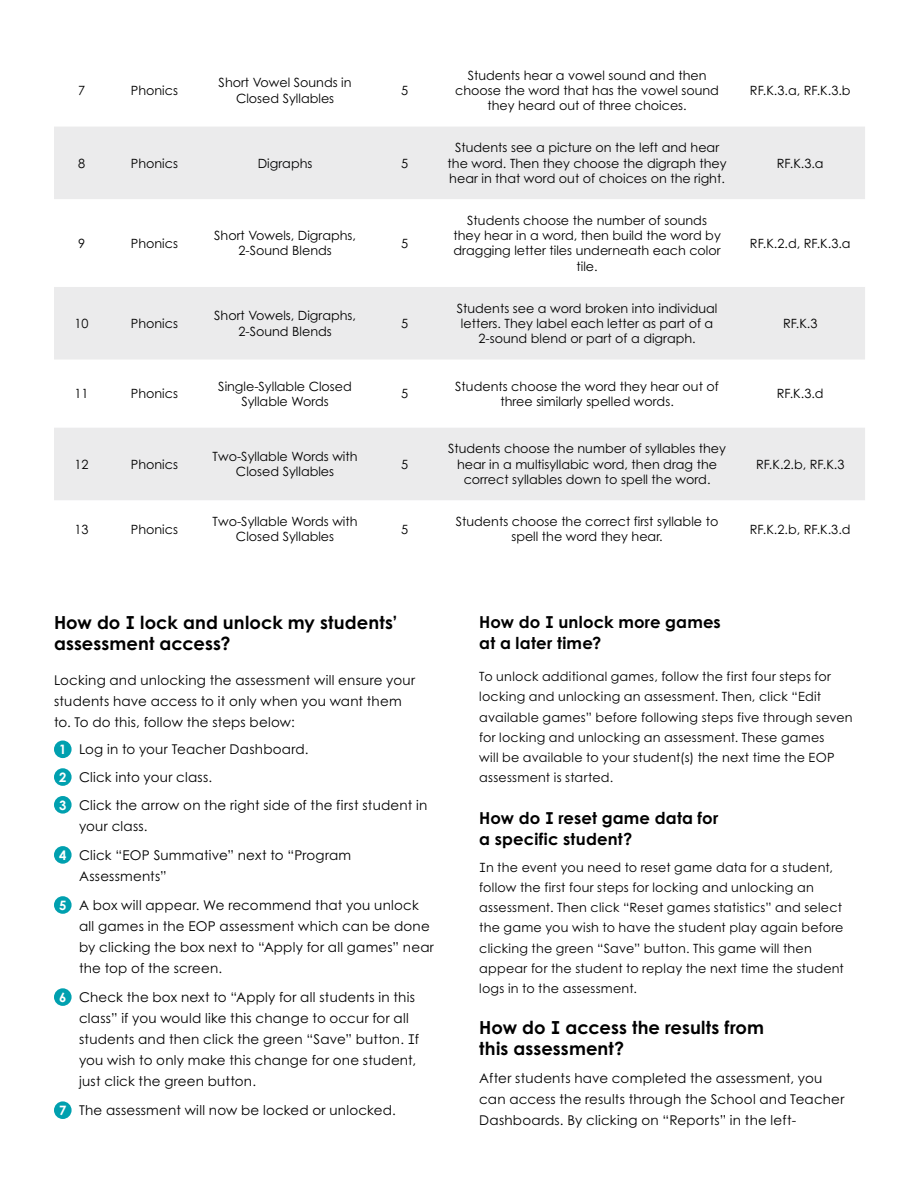
<style>
.page{position:relative;width:918px;height:1188px;background:#fff}
.page>*{position:absolute;margin:0;border:0;box-sizing:border-box;transform-origin:0 0}
.t1{font:700 18px/21px "RGR Century Gothic 21";letter-spacing:.005em;color:#000}
.t2{font:700 16.5px/21px "RGR Century Gothic 21";letter-spacing:.01em;color:#000}
.t3{font:13.5px/21px "RGR Century Gothic 21";letter-spacing:.015em;color:#000}
.t4{font:12.75px/15.3px "RGR Century Gothic 21";color:#000;text-align:center}
.t5{font:12.75px/20.2px "RGR Century Gothic 21";letter-spacing:.02em;color:#000}
.s1{font-weight:700;font-size:12.9px;color:#fff}
</style>
<div class="page">
<svg style="left:54px;top:127px;width:811px;height:373px;fill:#ebebec"></svg>
<div style="left:54px;top:741px;width:18px;height:17px;background:#00a0af;border-radius:50%"></div>
<div style="left:54px;top:768px;width:18px;height:18px;background:#00a0af;border-radius:50%"></div>
<div style="left:54px;top:796px;width:18px;height:18px;background:#00a0af;border-radius:50%"></div>
<div style="left:54px;top:846px;width:18px;height:18px;background:#00a0af;border-radius:50%"></div>
<div style="left:54px;top:896px;width:18px;height:18px;background:#00a0af;border-radius:50%"></div>
<div style="left:54px;top:988px;width:18px;height:18px;background:#00a0af;border-radius:50%"></div>
<div style="left:54px;top:1101px;width:18px;height:18px;background:#00a0af;border-radius:50%"></div>
<p class="t4" style="left:78px;top:83px;width:9px">7</p>
<p class="t4" style="left:131px;top:83px;width:49px">Phonics</p>
<p class="t4" style="left:219px;top:75px;width:134px">Short Vowel Sounds in<br>Closed Syllables</p>
<p class="t4" style="left:401px;top:83px;width:9px">5</p>
<p class="t4" style="left:78px;top:156px;width:9px">8</p>
<p class="t4" style="left:131px;top:156px;width:49px">Phonics</p>
<p class="t4" style="left:258px;top:156px;width:56px">Digraphs</p>
<p class="t4" style="left:401px;top:156px;width:9px">5</p>
<p class="t4" style="left:78px;top:236px;width:9px">9</p>
<p class="t4" style="left:131px;top:236px;width:49px">Phonics</p>
<p class="t4" style="left:214px;top:228px;width:143px">Short Vowels, Digraphs,<br>2-Sound Blends</p>
<p class="t4" style="left:401px;top:236px;width:9px">5</p>
<p class="t4" style="left:74px;top:316px;width:16px">10</p>
<p class="t4" style="left:131px;top:316px;width:49px">Phonics</p>
<p class="t4" style="left:214px;top:308px;width:143px">Short Vowels, Digraphs,<br>2-Sound Blends</p>
<p class="t4" style="left:401px;top:316px;width:9px">5</p>
<p class="t4" style="left:455px;top:68px;width:265px">Students hear a vowel sound and then choose the word that has the vowel sound they heard out of three choices.</p>
<p class="t4" style="left:448px;top:140px;width:281px">Students see a picture on the left and hear the word. Then they choose the digraph they hear in that word out of choices on the right.</p>
<p class="t4" style="left:453px;top:213px;width:269px">Students choose the number of sounds they hear in a word, then build the word by dragging letter tiles underneath each color tile.</p>
<p class="t4" style="left:457px;top:301px;width:262px">Students see a word broken into individual letters. They label each letter as part of a<br>2-sound blend or part of a digraph.</p>
<p class="t4" style="left:750px;top:83px;width:102px">RF.K.3.a, RF.K.3.b</p>
<p class="t4" style="left:777px;top:156px;width:48px">RF.K.3.a</p>
<p class="t4" style="left:750px;top:236px;width:102px">RF.K.2.d, RF.K.3.a</p>
<p class="t4" style="left:783px;top:316px;width:36px">RF.K.3</p>
<p class="t4" style="left:74px;top:386px;width:16px">11</p>
<p class="t4" style="left:131px;top:386px;width:49px">Phonics</p>
<p class="t4" style="left:218px;top:379px;width:135px">Single-Syllable Closed<br>Syllable Words</p>
<p class="t4" style="left:401px;top:386px;width:9px">5</p>
<p class="t4" style="left:455px;top:379px;width:265px">Students choose the word they hear out of three similarly spelled words.</p>
<p class="t4" style="left:777px;top:386px;width:48px">RF.K.3.d</p>
<p class="t4" style="left:74px;top:457px;width:16px">12</p>
<p class="t4" style="left:131px;top:457px;width:49px">Phonics</p>
<p class="t4" style="left:213px;top:449px;width:146px">Two-Syllable Words with<br>Closed Syllables</p>
<p class="t4" style="left:401px;top:457px;width:9px">5</p>
<p class="t4" style="left:448px;top:442px;width:279px">Students choose the number of syllables they hear in a multisyllabic word, then drag the correct syllables down to spell the word.</p>
<p class="t4" style="left:756px;top:457px;width:90px">RF.K.2.b, RF.K.3</p>
<p class="t4" style="left:74px;top:522px;width:16px">13</p>
<p class="t4" style="left:131px;top:522px;width:49px">Phonics</p>
<p class="t4" style="left:213px;top:514px;width:146px">Two-Syllable Words with<br>Closed Syllables</p>
<p class="t4" style="left:401px;top:522px;width:9px">5</p>
<p class="t4" style="left:456px;top:514px;width:264px">Students choose the correct first syllable to spell the word they hear.</p>
<p class="t4" style="left:750px;top:522px;width:102px">RF.K.2.b, RF.K.3.d</p>
<h1 class="t1" style="left:54px;top:612px;width:345px">How do I lock and unlock my students’ assessment access?</h1>
<p class="t3" style="left:54px;top:670px;width:363px">Locking and unlocking the assessment will ensure your students have access to it only when you want them to. To do this, follow the steps below:</p>
<p class="t3" style="left:59px;top:736px;width:370px;line-height:27.8px"><span class="s1">1</span> Log in to your Teacher Dashboard.<br><span class="s1">2</span> Click into your class.<br><span class="s1">3</span> Click the arrow on the right side of the first student in</p>
<p class="t3" style="left:59px;top:812px;width:294px;line-height:29.1px;text-indent:20px">your class.<br><span class="s1">4</span> Click “EOP Summative” next to “Program</p>
<p class="t3" style="left:59px;top:862px;width:361px;line-height:29.1px;text-indent:20px">Assessments”<br><span class="s1">5</span> A box will appear. We recommend that you unlock</p>
<p class="t3" style="left:79px;top:916px;width:356px">all games in the EOP assessment which can be done by clicking the box next to “Apply for all games” near the top of the screen.</p>
<p class="t3" style="left:79px;top:987px;width:341px;text-indent:-20px"><span class="s1">6</span> Check the box next to “Apply for all students in this class” if you would like this change to occur for all students and then click the green “Save” button. If you wish to only make this change for one student, just click the green button.</p>
<p class="t3" style="left:59px;top:1100px;width:338px"><span class="s1">7</span> The assessment will now be locked or unlocked.</p>
<p class="t2" style="left:479px;top:612px;width:243px">How do I unlock more games at a later time?</p>
<p class="t5" style="left:479px;top:667px;width:375px">To unlock additional games, follow the first four steps for locking and unlocking an assessment. Then, click “Edit available games” before following steps five through seven for locking and unlocking an assessment. These games<br>will be available to your student(s) the next time the EOP assessment is started.</p>
<p class="t2" style="left:479px;top:808px;width:241px">How do I reset game data for a specific student?</p>
<p class="t5" style="left:479px;top:857px;width:366px">In the event you need to reset game data for a student, follow the first four steps for locking and unlocking an assessment. Then click “Reset games statistics” and select the game you wish to have the student play again before clicking the green “Save” button. This game will then appear for the student to replay the next time the student logs in to the assessment.</p>
<h1 class="t1" style="left:479px;top:1018px;width:286px">How do I access the results from this assessment?</h1>
<p class="t3" style="left:479px;top:1068px;width:367px">After students have completed the assessment, you can access the results through the School and Teacher<br>Dashboards. By clicking on “Reports” in the left-</p>
</div>
